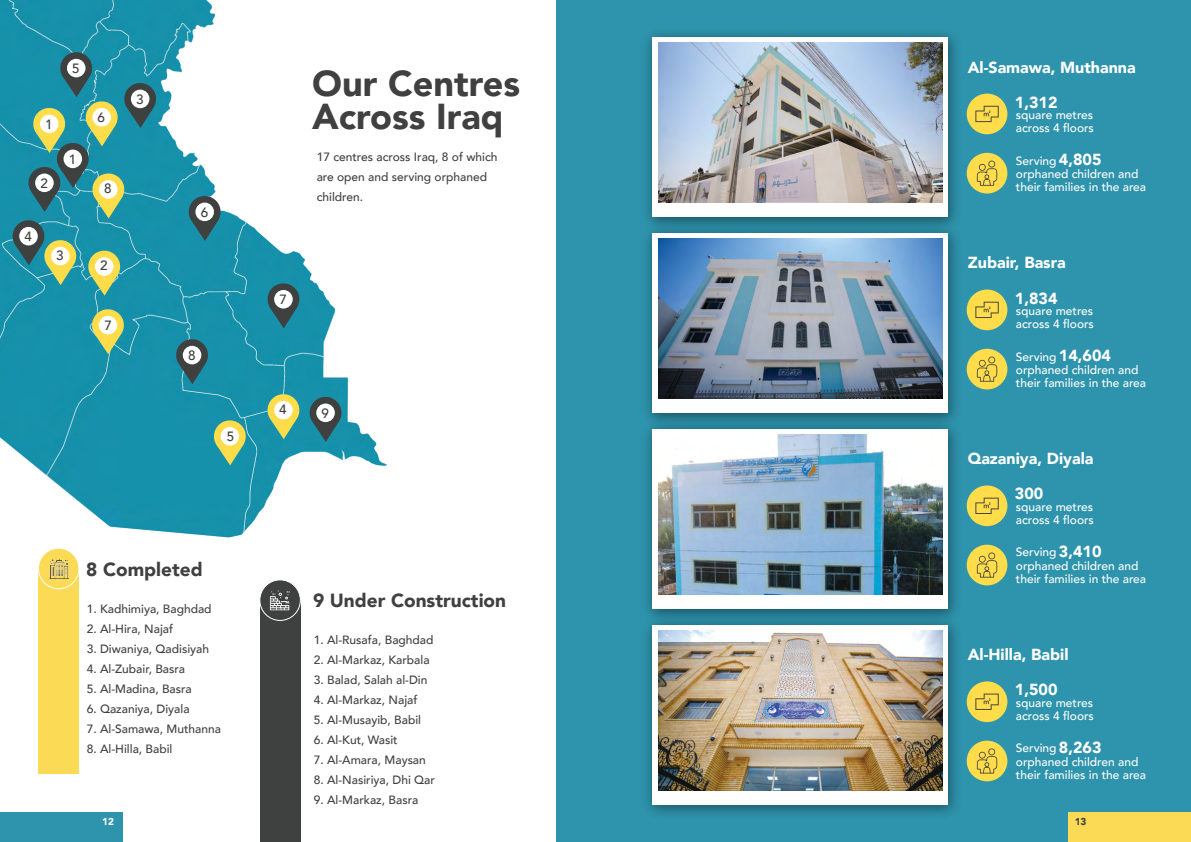
<style>
.page{position:relative;width:1191px;height:842px;background:#fff}
.page>*{position:absolute;margin:0;border:0;box-sizing:border-box;transform-origin:0 0}
.t1{font:900 36px/33px "Avenir LT Pro";color:#404041}
.t2{font:900 19px "Avenir LT Pro";color:#404041}
.t3{font:900 16px/35.1px "Avenir LT Pro";color:#fff}
.t4{font:500 13.4px "Avenir LT Pro";color:#3f4040}
.t5{font:500 12px/20px "Avenir";color:#404041}
.t6{font:500 12px/13px "Avenir LT Pro";color:#fff}
.t7{font:900 10px "Avenir LT Pro";color:#fff}
.t8{font:900 10px "Avenir LT Pro";color:#3f4040}
</style>
<div class="page">
<div style="left:557px;top:0;width:634px;height:842px;background:#2e93ac"></div>
<div style="left:0;top:813px;width:122px;height:29px;background:#2e93ac"></div>
<div style="left:1069px;top:813px;width:122px;height:29px;background:#fbda56"></div>
<img style="left:0;top:0;width:101px;height:520px">
<img style="left:101px;top:0;width:286px;height:538px">
<svg style="left:188px;top:195px;width:33px;height:46px"></svg>
<div style="left:195px;top:203px;width:19px;height:18px;background:#fff;border-radius:50%"></div>
<svg style="left:176px;top:339px;width:32px;height:45px"></svg>
<div style="left:183px;top:346px;width:18px;height:18px;background:#fff;border-radius:50%"></div>
<svg style="left:267px;top:283px;width:33px;height:45px"></svg>
<div style="left:274px;top:290px;width:19px;height:19px;background:#fff;border-radius:50%"></div>
<svg style="left:309px;top:396px;width:33px;height:46px"></svg>
<div style="left:316px;top:403px;width:19px;height:19px;background:#fff;border-radius:50%"></div>
<svg style="left:12px;top:52px;width:145px;height:244px;background:#43999e"></svg>
<div style="left:95px;top:257px;width:19px;height:19px;background:#fff;border-radius:50%"></div>
<svg style="left:92px;top:309px;width:32px;height:45px"></svg>
<div style="left:99px;top:316px;width:18px;height:18px;background:#fff;border-radius:50%"></div>
<svg style="left:213px;top:420px;width:33px;height:45px"></svg>
<div style="left:221px;top:427px;width:18px;height:19px;background:#fff;border-radius:50%"></div>
<svg style="left:267px;top:393px;width:33px;height:46px"></svg>
<div style="left:274px;top:401px;width:19px;height:18px;background:#fff;border-radius:50%"></div>
<div style="left:39px;top:568px;width:40px;height:206px;background:#fbda56"></div>
<div style="left:38px;top:548px;width:41px;height:41px;background:#fbda56;border-radius:50%"></div>
<img style="left:49px;top:558px;width:20px;height:21px">
<div style="left:38px;top:548px;width:41px;height:41px;border:1px solid #fff;border-radius:50%"></div>
<div style="left:260px;top:600px;width:40px;height:242px;background:#3f4040"></div>
<div style="left:260px;top:580px;width:40px;height:40px;background:#3f4040;border-radius:50%"></div>
<img style="left:269px;top:590px;width:21px;height:21px">
<div style="left:259px;top:579px;width:42px;height:42px;border:1px solid #fff;border-radius:50%"></div>
<div style="left:652px;top:37px;width:296px;height:180px;background:#fff"></div>
<img style="left:658px;top:43px;width:284px;height:159px">
<div style="left:652px;top:233px;width:296px;height:180px;background:#fff"></div>
<img style="left:658px;top:239px;width:284px;height:159px">
<div style="left:652px;top:429px;width:296px;height:180px;background:#fff"></div>
<div style="left:652px;top:625px;width:296px;height:180px;background:#fff"></div>
<img style="left:658px;top:630px;width:284px;height:160px">
<div style="left:967px;top:94px;width:40px;height:40px;background:#ffdc49;border-radius:50%"></div>
<svg style="left:975px;top:106px;width:24px;height:16px"></svg>
<div style="left:967px;top:153px;width:40px;height:41px;background:#ffdc49;border-radius:50%"></div>
<svg style="left:977px;top:161px;width:20px;height:25px"></svg>
<div style="left:967px;top:289px;width:40px;height:41px;background:#ffdc49;border-radius:50%"></div>
<svg style="left:975px;top:302px;width:24px;height:16px"></svg>
<div style="left:967px;top:349px;width:40px;height:40px;background:#ffdc49;border-radius:50%"></div>
<svg style="left:977px;top:357px;width:20px;height:25px"></svg>
<div style="left:967px;top:485px;width:40px;height:41px;background:#ffdc49;border-radius:50%"></div>
<svg style="left:975px;top:498px;width:24px;height:16px"></svg>
<div style="left:967px;top:545px;width:40px;height:40px;background:#ffdc49;border-radius:50%"></div>
<svg style="left:977px;top:552px;width:20px;height:26px"></svg>
<div style="left:967px;top:681px;width:40px;height:41px;background:#ffdc49;border-radius:50%"></div>
<svg style="left:975px;top:694px;width:24px;height:16px"></svg>
<div style="left:967px;top:741px;width:40px;height:40px;background:#ffdc49;border-radius:50%"></div>
<svg style="left:977px;top:748px;width:20px;height:25px"></svg>
<img style="left:658px;top:434px;width:284px;height:160px">
<p class="t4" style="left:24px;top:228px;width:9px">4</p>
<p class="t4" style="left:45px;top:116px;width:9px">1</p>
<p class="t4" style="left:40px;top:175px;width:9px">2</p>
<p class="t4" style="left:72px;top:60px;width:9px">5</p>
<p class="t4" style="left:69px;top:151px;width:9px">1</p>
<p class="t4" style="left:97px;top:109px;width:9px">6</p>
<p class="t4" style="left:104px;top:181px;width:9px">8</p>
<p class="t4" style="left:136px;top:91px;width:9px">3</p>
<p class="t4" style="left:201px;top:204px;width:9px">6</p>
<h1 class="t1" style="left:312px;top:67px;width:209px">Our Centres<br>Across Iraq</h1>
<p class="t5" style="left:317px;top:147px;width:182px">17 centres across Iraq, 8 of which are open and serving orphaned children.</p>
<h3 class="t3" style="left:1015px;top:49px;width:122px;text-indent:-47px">Al-Samawa, Muthanna<br>1,312</h3>
<p class="t6" style="left:1016px;top:109px;width:80px">square metres across 4 floors</p>
<h3 class="t3" style="left:1059px;top:142px;width:44px">4,805</h3>
<p class="t6" style="left:1016px;top:168px;width:132px">orphaned children and their families in the area</p>
<p class="t6" style="left:1016px;top:154px;width:42px">Serving</p>
<p class="t4" style="left:56px;top:248px;width:9px">3</p>
<p class="t4" style="left:100px;top:258px;width:9px">2</p>
<p class="t4" style="left:105px;top:317px;width:9px">7</p>
<p class="t4" style="left:188px;top:347px;width:9px">8</p>
<p class="t4" style="left:227px;top:428px;width:9px">5</p>
<p class="t4" style="left:279px;top:291px;width:9px">7</p>
<p class="t4" style="left:279px;top:402px;width:9px">4</p>
<p class="t4" style="left:321px;top:405px;width:9px">9</p>
<h2 class="t2" style="left:86px;top:557px;width:118px">8 Completed</h2>
<p class="t5" style="left:87px;top:598px;width:126px">1. Kadhimiya, Baghdad</p>
<p class="t5" style="left:87px;top:618px;width:88px">2. Al-Hira, Najaf</p>
<p class="t5" style="left:87px;top:638px;width:124px">3. Diwaniya, Qadisiyah</p>
<p class="t5" style="left:87px;top:658px;width:100px">4. Al-Zubair, Basra</p>
<p class="t5" style="left:87px;top:678px;width:107px">5. Al-Madina, Basra</p>
<p class="t5" style="left:87px;top:698px;width:104px">6. Qazaniya, Diyala</p>
<p class="t5" style="left:87px;top:718px;width:136px">7. Al-Samawa, Muthanna</p>
<p class="t5" style="left:87px;top:738px;width:87px">8. Al-Hilla, Babil</p>
<h2 class="t2" style="left:313px;top:589px;width:195px">9 Under Construction</h2>
<p class="t5" style="left:314px;top:629px;width:121px">1. Al-Rusafa, Baghdad</p>
<p class="t5" style="left:314px;top:649px;width:117px">2. Al-Markaz, Karbala</p>
<p class="t5" style="left:314px;top:669px;width:115px">3. Balad, Salah al-Din</p>
<p class="t5" style="left:314px;top:689px;width:105px">4. Al-Markaz, Najaf</p>
<p class="t5" style="left:314px;top:709px;width:109px">5. Al-Musayib, Babil</p>
<p class="t5" style="left:314px;top:729px;width:85px">6. Al-Kut, Wasit</p>
<p class="t5" style="left:314px;top:749px;width:114px">7. Al-Amara, Maysan</p>
<p class="t5" style="left:314px;top:769px;width:123px">8. Al-Nasiriya, Dhi Qar</p>
<p class="t5" style="left:314px;top:789px;width:106px">9. Al-Markaz, Basra</p>
<h3 class="t3" style="left:1015px;top:245px;width:52px;text-indent:-47px">Zubair, Basra<br>1,834</h3>
<p class="t6" style="left:1016px;top:305px;width:80px">square metres across 4 floors</p>
<h3 class="t3" style="left:1059px;top:338px;width:54px">14,604</h3>
<p class="t6" style="left:1016px;top:364px;width:132px">orphaned children and their families in the area</p>
<p class="t6" style="left:1016px;top:350px;width:42px">Serving</p>
<h3 class="t3" style="left:968px;top:441px;width:127px;text-align:center">Qazaniya, Diyala<br>300</h3>
<p class="t6" style="left:1016px;top:500px;width:80px">square metres across 4 floors</p>
<h3 class="t3" style="left:1059px;top:534px;width:44px">3,410</h3>
<p class="t6" style="left:1016px;top:560px;width:132px">orphaned children and their families in the area</p>
<p class="t6" style="left:1016px;top:546px;width:42px">Serving</p>
<h3 class="t3" style="left:1015px;top:637px;width:55px;text-indent:-47px">Al-Hilla, Babil<br>1,500</h3>
<p class="t6" style="left:1016px;top:696px;width:80px">square metres across 4 floors</p>
<h3 class="t3" style="left:1059px;top:729px;width:44px">8,263</h3>
<p class="t6" style="left:1016px;top:756px;width:132px">orphaned children and their families in the area</p>
<p class="t6" style="left:1016px;top:742px;width:42px">Serving</p>
<p class="t7" style="left:102px;top:815px;width:13px">12</p>
<p class="t8" style="left:1075px;top:815px;width:13px">13</p>
</div>
